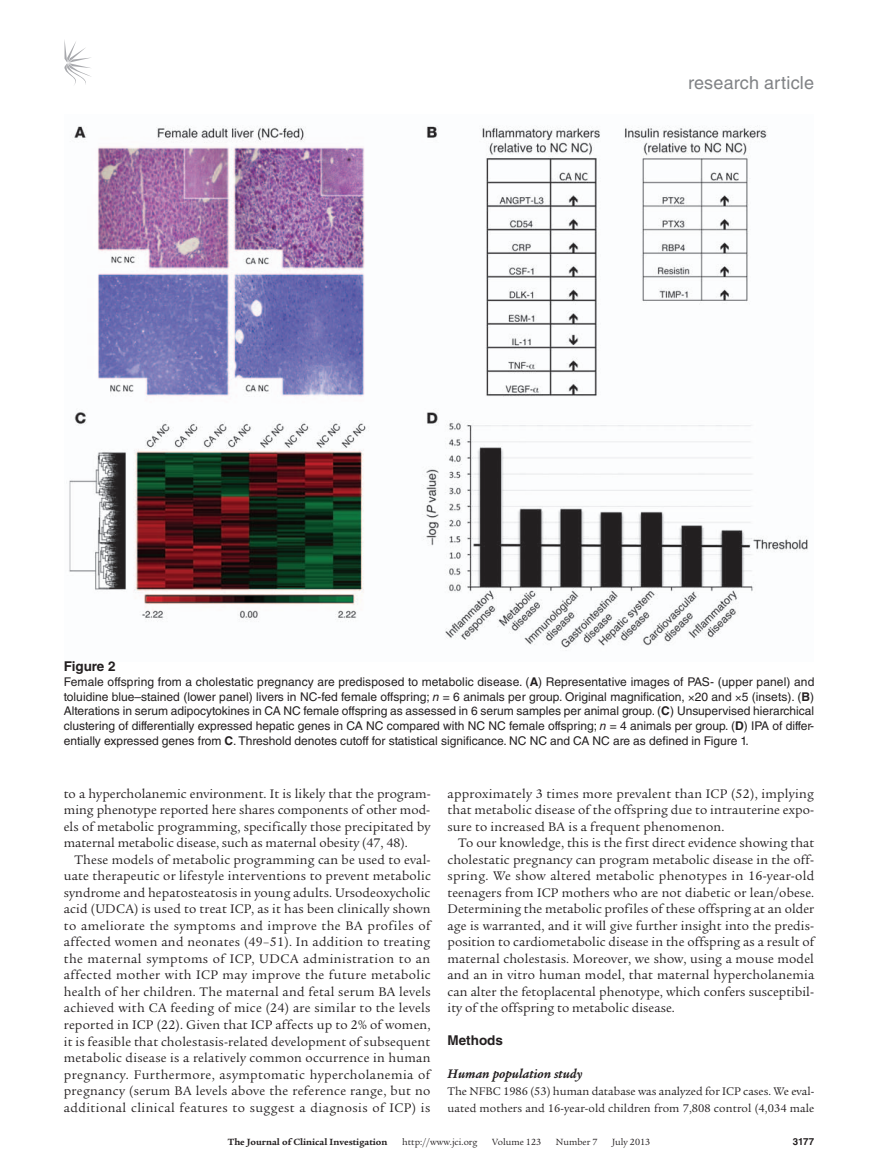
<style>
.page{position:relative;width:878px;height:1175px;background:#fff}
.page>*{position:absolute;margin:0;border:0;box-sizing:border-box;transform-origin:0 0}
.t1{font:18px "Helvetica LT Std";letter-spacing:.01em;color:#808285}
.t2{font:13.5px/16.5px "Legacy Serif Std";letter-spacing:.01em;color:#231f20;text-align:justify}
.t3{font:italic 700 13.5px "Legacy Serif Std";color:#231f20}
.t4{font:700 13.5px "Helvetica LT Std";color:#231f20}
.t5{font:12px/14.7px "Helvetica LT Std";color:#231f20;text-align:justify}
.t6{font:12px/16.5px "Legacy Serif Std";color:#231f20}
.t7{font:9.75px "Legacy Serif Std";color:#231f20}
.t8{font:700 9.75px "Legacy Serif Std";color:#231f20}
.t9{font:700 9.75px "Helvetica LT Std";color:#231f20}
.s1{font-weight:700}
.s2{font-style:italic}
</style>
<div class="page">
<svg style="left:64px;top:40px;width:27px;height:45px"></svg>
<img style="left:69px;top:126px;width:739px;height:525px">
<h1 class="t1" style="left:688px;top:73px;width:127px">research article</h1>
<p class="t4" style="left:64px;top:658px;width:53px">Figure 2</p>
<p class="t5" style="left:64px;top:674px;width:752px">Female offspring from a cholestatic pregnancy are predisposed to metabolic disease. (<span class="s1">A</span>) Representative images of PAS- (upper panel) and toluidine blue–stained (lower panel) livers in NC-fed female offspring; <span class="s2">n</span> = 6 animals per group. Original magnification, 20 and 5 (insets). (<span class="s1">B</span>)<br>Alterations in serum adipocytokines in CA NC female offspring as assessed in 6 serum samples per animal group. (<span class="s1">C</span>) Unsupervised hierarchical clustering of differentially expressed hepatic genes in CA NC compared with NC NC female offspring; <span class="s2">n</span> = 4 animals per group. (<span class="s1">D</span>) IPA of differ&shy;entially expressed genes from <span class="s1">C</span>. Threshold denotes cutoff for statistical significance. NC NC and CA NC are as defined in Figure 1.</p>
<p class="t2" style="left:64px;top:785px;width:368px">to a hypercholanemic environment. It is likely that the program&shy;ming phenotype reported here shares components of other mod&shy;els of metabolic programming, specifically those precipitated by maternal metabolic disease, such as maternal obesity (47, 48).</p>
<p class="t2" style="left:64px;top:851px;width:368px;text-indent:11px">These models of metabolic programming can be used to eval&shy;uate therapeutic or lifestyle interventions to prevent metabolic syndrome and hepatosteatosis in young adults. Ursodeoxycholic acid (UDCA) is used to treat ICP, as it has been clinically shown to ameliorate the symptoms and improve the BA profiles of affected women and neonates (49–51). In addition to treating the maternal symptoms of ICP, UDCA administration to an affected mother with ICP may improve the future metabolic health of her children. The maternal and fetal serum BA levels achieved with CA feeding of mice (24) are similar to the levels reported in ICP (22). Given that ICP affects up to 2% of women, it is feasible that cholestasis-related development of subsequent metabolic disease is a relatively common occurrence in human pregnancy. Furthermore, asymptomatic hypercholanemia of pregnancy (serum BA levels above the reference range, but no additional clinical features to suggest a diagnosis of ICP) is</p>
<p class="t2" style="left:447px;top:785px;width:368px">approximately 3 times more prevalent than ICP (52), implying that metabolic disease of the offspring due to intrauterine expo&shy;sure to increased BA is a frequent phenomenon.</p>
<p class="t2" style="left:447px;top:835px;width:368px;text-indent:11px">To our knowledge, this is the first direct evidence showing that cholestatic pregnancy can program metabolic disease in the off&shy;spring. We show altered metabolic phenotypes in 16-year-old teenagers from ICP mothers who are not diabetic or lean/obese.<br>Determining the metabolic profiles of these offspring at an older age is warranted, and it will give further insight into the predis&shy;position to cardiometabolic disease in the offspring as a result of maternal cholestasis. Moreover, we show, using a mouse model and an in vitro human model, that maternal hypercholanemia can alter the fetoplacental phenotype, which confers susceptibil&shy;ity of the offspring to metabolic disease.</p>
<p class="t4" style="left:447px;top:1032px;width:57px">Methods</p>
<p class="t3" style="left:447px;top:1066px;width:136px">Human population study</p>
<p class="t6" style="left:447px;top:1083px;width:368px">The NFBC 1986 (53) human database was analyzed for ICP cases. We eval&shy;uated mothers and 16-year-old children from 7,808 control (4,034 male</p>
<p class="t8" style="left:228px;top:1135px;width:161px">The Journal of Clinical Investigation</p>
<p class="t7" style="left:402px;top:1136px;width:77px">http://www.jci.org</p>
<p class="t7" style="left:492px;top:1136px;width:50px">Volume 123</p>
<p class="t7" style="left:556px;top:1136px;width:43px">Number 7</p>
<p class="t7" style="left:612px;top:1136px;width:40px">July 2013</p>
<p class="t9" style="left:792px;top:1135px;width:23px">3177</p>
</div>
